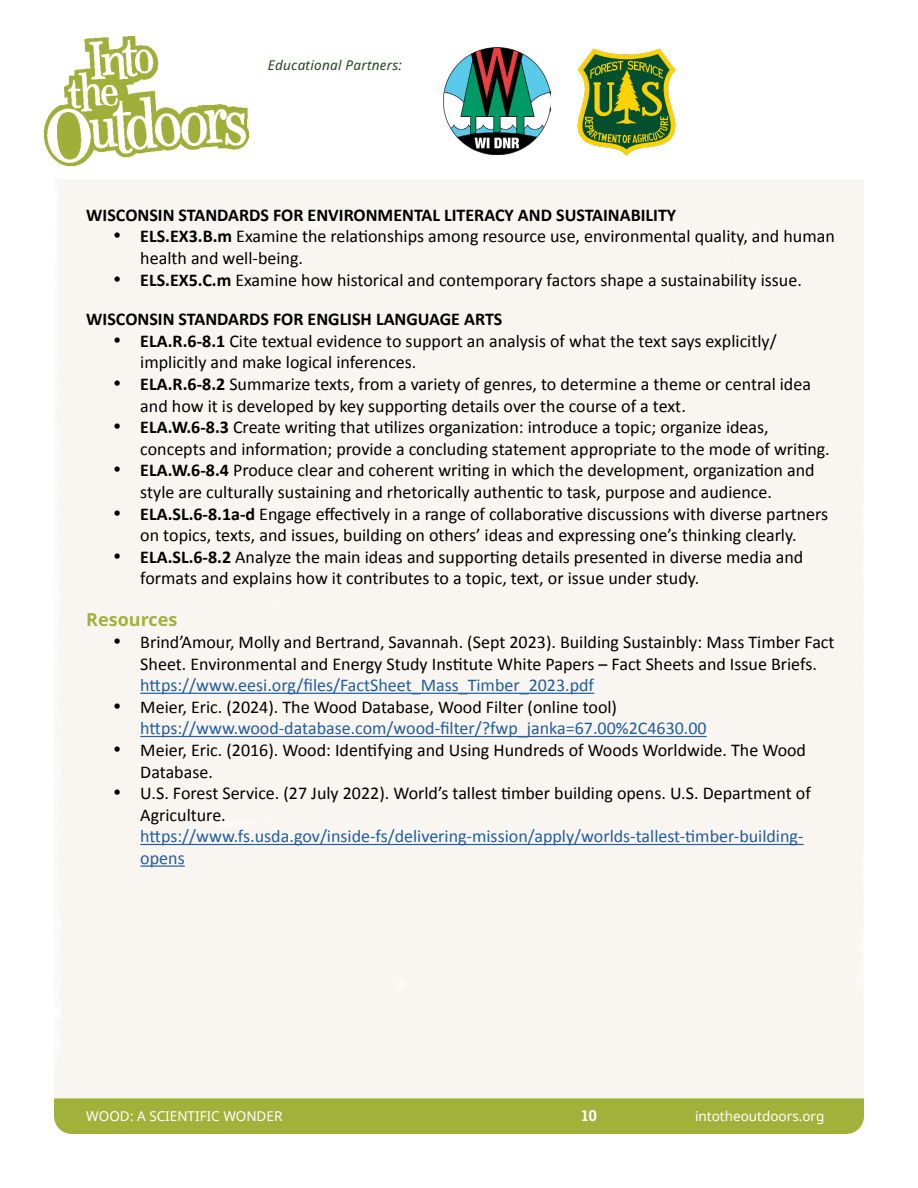
<style>
.page{position:relative;width:918px;height:1188px;background:#fff}
.page>*{position:absolute;margin:0;border:0;box-sizing:border-box;transform-origin:0 0}
.t1{font:18px/21.6px "Calibri";color:#000}
.t2{font:18px/21.6px "Calibri";color:#215e9e}
.t3{font:700 18px "Calibri";color:#000}
.t4{font:700 18px "Noto Sans";color:#a1b23b}
.t5{font:700 15px "Roboto Slab";color:#fff}
.t6{font:13.5px "Noto Sans";color:#fff}
.t7{font:italic 13.5px "Noto Sans";letter-spacing:.02em;color:#23431e}
.s1{font-weight:700}
.s2{color:#000}
</style>
<div class="page">
<img style="left:444px;top:48px;width:107px;height:107px">
<img style="left:577px;top:49px;width:99px;height:107px">
<hr style="left:140px;top:693px;width:454px;height:1px;background:#215e9e">
<hr style="left:140px;top:736px;width:567px;height:1px;background:#215e9e">
<hr style="left:140px;top:844px;width:664px;height:1px;background:#215e9e">
<hr style="left:140px;top:866px;width:45px;height:1px;background:#215e9e">
<div style="left:54px;top:1098px;width:810px;height:36px;background:#a1b23b"></div>
<img style="left:43px;top:37px;width:206px;height:130px">
<p class="t7" style="left:268px;top:55px;width:136px">Educational Partners:</p>
<p class="t3" style="left:86px;top:202px;width:592px">WISCONSIN STANDARDS FOR ENVIRONMENTAL LITERACY AND SUSTAINABILITY</p>
<p class="t1" style="left:140px;top:225px;width:696px;text-indent:-27px">• <span class="s1">ELS.EX3.B.m</span> Examine the relationships among resource use, environmental quality, and human health and well-being.</p>
<p class="t1" style="left:86px;top:259px;width:717px;line-height:39.6px;text-indent:27px">• <span class="s1">ELS.EX5.C.m</span> Examine how historical and contemporary factors shape a sustainability issue.<br><span class="s1">WISCONSIN STANDARDS FOR ENGLISH LANGUAGE ARTS</span></p>
<p class="t1" style="left:140px;top:330px;width:638px;text-indent:-27px">• <span class="s1">ELA.R.6-8.1</span> Cite textual evidence to support an analysis of what the text says explicitly/ implicitly and make logical inferences.</p>
<p class="t1" style="left:140px;top:373px;width:672px;text-indent:-27px">• <span class="s1">ELA.R.6-8.2</span> Summarize texts, from a variety of genres, to determine a theme or central idea and how it is developed by key supporting details over the course of a text.</p>
<p class="t1" style="left:140px;top:416px;width:691px;text-indent:-27px">• <span class="s1">ELA.W.6-8.3</span> Create writing that utilizes organization: introduce a topic; organize ideas, concepts and information; provide a concluding statement appropriate to the mode of writing.</p>
<p class="t1" style="left:140px;top:459px;width:676px;text-indent:-27px">• <span class="s1">ELA.W.6-8.4</span> Produce clear and coherent writing in which the development, organization and style are culturally sustaining and rhetorically authentic to task, purpose and audience.</p>
<p class="t1" style="left:113px;top:502px;width:716px;text-align:center">• <span class="s1">ELA.SL.6-8.1a-d</span> Engage effectively in a range of collaborative discussions with diverse partners on topics, texts, and issues, building on others’ ideas and expressing one’s thinking clearly.</p>
<p class="t1" style="left:140px;top:546px;width:665px;text-indent:-27px">• <span class="s1">ELA.SL.6-8.2</span> Analyze the main ideas and supporting details presented in diverse media and formats and explains how it contributes to a topic, text, or issue under study.</p>
<p class="t4" style="left:86px;top:607px;width:93px">Resources</p>
<p class="t1" style="left:113px;top:631px;width:723px;text-align:center">• Brind’Amour, Molly and Bertrand, Savannah. (Sept 2023). Building Sustainbly: Mass Timber Fact<br>Sheet. Environmental and Energy Study Institute White Papers – Fact Sheets and Issue Briefs.</p>
<p class="t2" style="left:140px;top:674px;width:455px">https://www.eesi.org/files/FactSheet_Mass_Timber_2023.pdf</p>
<p class="t2" style="left:140px;top:696px;width:568px;text-indent:-27px"><span class="s2">• Meier, Eric. (2024). The Wood Database, Wood Filter (online tool) </span>https://www.wood-database.com/wood-filter/?fwp_janka=67.00%2C4630.00</p>
<p class="t1" style="left:140px;top:739px;width:667px;text-indent:-27px">• Meier, Eric. (2016). Wood: Identifying and Using Hundreds of Woods Worldwide. The Wood<br>Database.</p>
<p class="t1" style="left:140px;top:782px;width:672px;text-indent:-27px">• U.S. Forest Service. (27 July 2022). World’s tallest timber building opens. U.S. Department of<br>Agriculture.</p>
<p class="t2" style="left:140px;top:825px;width:665px">https://www.fs.usda.gov/inside-fs/delivering-mission/apply/worlds-tallest-timber-building&shy;opens</p>
<p class="t6" style="left:86px;top:1107px;width:198px">WOOD: A SCIENTIFIC WONDER</p>
<p class="t5" style="left:582px;top:1105px;width:17px">10</p>
<p class="t6" style="left:695px;top:1107px;width:131px">intotheoutdoors.org</p>
</div>
